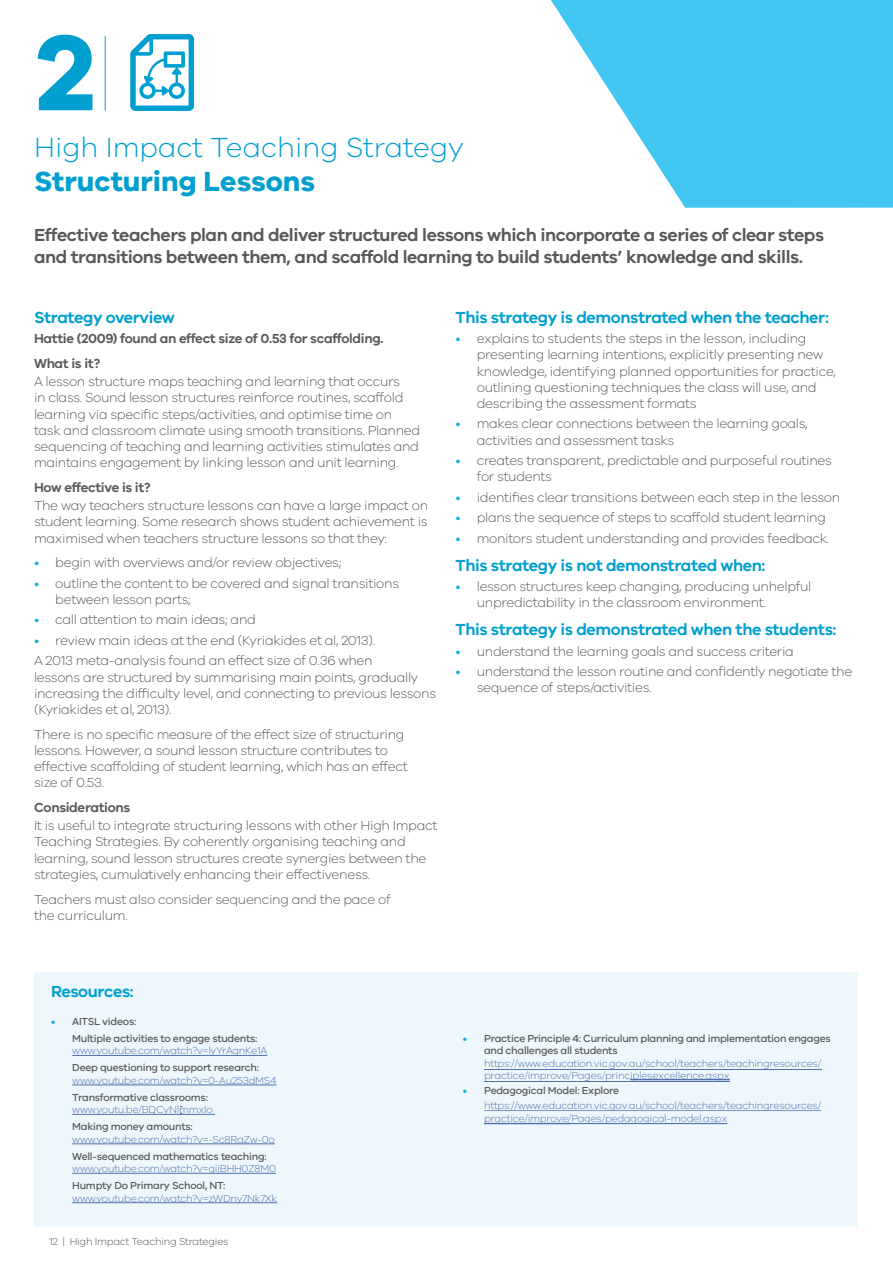
<style>
.page{position:relative;width:893px;height:1263px;background:#fff}
.page>*{position:absolute;margin:0;border:0;box-sizing:border-box;transform-origin:0 0}
.t1{font:700 110.4px "VIC";color:#009fcf}
.t2{font:300 28.5px "VIC";color:#009fcf}
.t3{font:700 28.5px "VIC";color:#009fcf}
.t4{font:600 18px/21.6px "VIC";letter-spacing:-.025em;color:#58595b}
.t5{font:600 16.5px "VIC";letter-spacing:-.025em;color:#009fcf}
.t6{font:300 13.5px/16.2px "VIC";letter-spacing:-.025em;color:#58595b}
.t7{font:600 13.5px/24.8px "VIC";letter-spacing:-.025em;color:#58595b}
.t8{font:300 10.5px/11.7px "VIC";letter-spacing:-.025em;color:#4f73ad}
.t9{font:500 10.5px/16.8px "VIC";letter-spacing:-.025em;color:#58595b}
.t10{font:300 10.5px "VIC";letter-spacing:-.025em;color:#58595b}
.s1{color:#14aed7}
.s2{font-weight:500;color:#14aed7}
.s3{font-weight:500;color:#58595b}
</style>
<div class="page">
<hr style="left:105px;top:36px;width:1px;height:75px;background:#009fcf">
<svg style="left:551px;top:0;width:342px;height:208px;fill:#41c7f1"></svg>
<div style="left:34px;top:973px;width:823px;height:254px;background:#eef7fb"></div>
<hr style="left:72px;top:1055px;width:195px;height:1px;background:#4f73ad">
<hr style="left:72px;top:1085px;width:205px;height:1px;background:#4f73ad">
<hr style="left:72px;top:1114px;width:143px;height:1px;background:#4f73ad">
<hr style="left:72px;top:1143px;width:203px;height:1px;background:#4f73ad">
<hr style="left:72px;top:1173px;width:204px;height:1px;background:#4f73ad">
<hr style="left:72px;top:1202px;width:205px;height:1px;background:#4f73ad">
<hr style="left:571px;top:1123px;width:156px;height:1px;background:#4f73ad">
<hr style="left:484px;top:1123px;width:87px;height:1px;background:#4f73ad">
<hr style="left:484px;top:1110px;width:337px;height:1px;background:#4f73ad">
<hr style="left:484px;top:1081px;width:246px;height:1px;background:#4f73ad">
<hr style="left:484px;top:1069px;width:337px;height:1px;background:#4f73ad">
<hr style="left:630px;top:1079px;width:100px;height:1px;background:#4f73ad">
<svg style="left:130px;top:34px;width:64px;height:77px"></svg>
<h1 class="t1" style="left:36px;top:5px;width:62px">2</h1>
<h2 class="t2" style="left:34px;top:131px;width:431px">High Impact Teaching Strategy</h2>
<h2 class="t3" style="left:34px;top:164px;width:283px">Structuring Lessons</h2>
<h3 class="t4" style="left:34px;top:224px;width:791px">Effective teachers plan and deliver structured lessons which incorporate a series of clear steps and transitions between them, and scaffold learning to build students’ knowledge and skills.</h3>
<p class="t5" style="left:34px;top:307px;width:142px">Strategy overview</p>
<p class="t7" style="left:34px;top:326px;width:351px">Hattie (2009) found an effect size of 0.53 for scaffolding.<br>What is it?</p>
<p class="t6" style="left:34px;top:373px;width:388px">A lesson structure maps teaching and learning that occurs<br>in class. Sound lesson structures reinforce routines, scaffold learning via specific steps/activities, and optimise time on task and classroom climate using smooth transitions. Planned sequencing of teaching and learning activities stimulates and maintains engagement by linking lesson and unit learning.</p>
<p class="t7" style="left:34px;top:475px;width:118px">How effective is it?</p>
<p class="t6" style="left:34px;top:497px;width:396px;text-align:justify">The way teachers structure lessons can have a large impact on student learning. Some research shows student achievement is maximised when teachers structure lessons so that they:</p>
<p class="t6" style="left:34px;top:554px;width:309px"><span class="s1">•</span> begin with overviews and/or review objectives;</p>
<p class="t6" style="left:55px;top:575px;width:345px;text-indent:-21px"><span class="s1">•</span> outline the content to be covered and signal transitions between lesson parts;</p>
<p class="t6" style="left:34px;top:611px;width:223px"><span class="s1">•</span> call attention to main ideas; and</p>
<p class="t6" style="left:34px;top:630px;width:343px;line-height:20.4px"><span class="s1">•</span> review main ideas at the end (Kyriakides et al, 2013).<br>A 2013 meta-analysis found an effect size of 0.36 when</p>
<p class="t6" style="left:34px;top:668px;width:404px">lessons are structured by summarising main points, gradually increasing the difficulty level, and connecting to previous lessons (Kyriakides et al, 2013).</p>
<p class="t6" style="left:34px;top:725px;width:375px">There is no specific measure of the effect size of structuring lessons. However, a sound lesson structure contributes to effective scaffolding of student learning, which has an effect size of 0.53.</p>
<p class="t7" style="left:34px;top:795px;width:98px">Considerations</p>
<p class="t6" style="left:34px;top:817px;width:405px">It is useful to integrate structuring lessons with other High Impact Teaching Strategies. By coherently organising teaching and learning, sound lesson structures create synergies between the strategies, cumulatively enhancing their effectiveness.</p>
<p class="t6" style="left:34px;top:890px;width:358px">Teachers must also consider sequencing and the pace of the curriculum.</p>
<p class="t5" style="left:455px;top:307px;width:375px">This strategy is demonstrated when the teacher:</p>
<p class="t6" style="left:477px;top:330px;width:361px;text-indent:-21px"><span class="s1">•</span> explains to students the steps in the lesson, including presenting learning intentions, explicitly presenting new knowledge, identifying planned opportunities for practice, outlining questioning techniques the class will use, and describing the assessment formats</p>
<p class="t6" style="left:477px;top:415px;width:333px;text-indent:-21px"><span class="s1">•</span> makes clear connections between the learning goals, activities and assessment tasks</p>
<p class="t6" style="left:477px;top:452px;width:357px;text-indent:-21px"><span class="s1">•</span> creates transparent, predictable and purposeful routines for students</p>
<p class="t6" style="left:455px;top:489px;width:386px"><span class="s1">•</span> identifies clear transitions between each step in the lesson</p>
<p class="t6" style="left:455px;top:509px;width:372px"><span class="s1">•</span> plans the sequence of steps to scaffold student learning</p>
<p class="t6" style="left:455px;top:529px;width:375px"><span class="s1">•</span> monitors student understanding and provides feedback.</p>
<p class="t5" style="left:455px;top:555px;width:312px">This strategy is not demonstrated when:</p>
<p class="t6" style="left:477px;top:578px;width:336px;text-indent:-21px"><span class="s1">•</span> lesson structures keep changing, producing unhelpful unpredictability in the classroom environment.</p>
<p class="t5" style="left:455px;top:620px;width:382px">This strategy is demonstrated when the students:</p>
<p class="t6" style="left:455px;top:643px;width:340px"><span class="s1">•</span> understand the learning goals and success criteria</p>
<p class="t6" style="left:477px;top:663px;width:377px;text-indent:-21px"><span class="s1">•</span> understand the lesson routine and confidently negotiate the sequence of steps/activities.</p>
<p class="t5" style="left:51px;top:982px;width:84px">Resources:</p>
<p class="t9" style="left:72px;top:1013px;width:187px;text-indent:-21px"><span class="s1">•</span> AITSL videos:<br>Multiple activities to engage students:</p>
<p class="t8" style="left:72px;top:1045px;width:197px">www.youtube.com/watch?v=lyYrAgnKe1A</p>
<p class="t9" style="left:72px;top:1059px;width:188px">Deep questioning to support research:</p>
<p class="t8" style="left:72px;top:1074px;width:206px">www.youtube.com/watch?v=0-Au253dMS4</p>
<p class="t9" style="left:72px;top:1088px;width:137px">Transformative classrooms:</p>
<p class="t8" style="left:72px;top:1103px;width:142px">www.youtu.be/BDCyNlmmxIo</p>
<p class="t9" style="left:72px;top:1118px;width:122px">Making money amounts:</p>
<p class="t8" style="left:72px;top:1133px;width:204px">www.youtube.com/watch?v=-Sc8RqZw-0o</p>
<p class="t9" style="left:72px;top:1147px;width:196px">Well-sequenced mathematics teaching:</p>
<p class="t8" style="left:72px;top:1162px;width:205px">www.youtube.com/watch?v=gijBHH0Z8M0</p>
<p class="t9" style="left:72px;top:1177px;width:155px">Humpty Do Primary School, NT:</p>
<p class="t8" style="left:72px;top:1192px;width:207px">www.youtube.com/watch?v=zWDny7Nk7Xk</p>
<p class="t10" style="left:49px;top:1235px;width:181px">12 | High Impact Teaching Strategies</p>
<p class="t9" style="left:484px;top:1032px;width:348px;line-height:11.7px;text-indent:-21px"><span class="s1">•</span> Practice Principle 4: Curriculum planning and implementation engages and challenges all students</p>
<p class="t8" style="left:484px;top:1058px;width:339px">https://www.education.vic.gov.au/school/teachers/teachingresources/ practice/improve/Pages/principlesexcellence.aspx</p>
<p class="t8" style="left:484px;top:1083px;width:339px;line-height:14.7px;text-indent:-21px"><span class="s2">•</span> <span class="s3">Pedagogical Model: Explore </span>https://www.education.vic.gov.au/school/teachers/teachingresources/</p>
<p class="t8" style="left:484px;top:1112px;width:245px">practice/improve/Pages/pedagogical-model.aspx</p>
</div>
